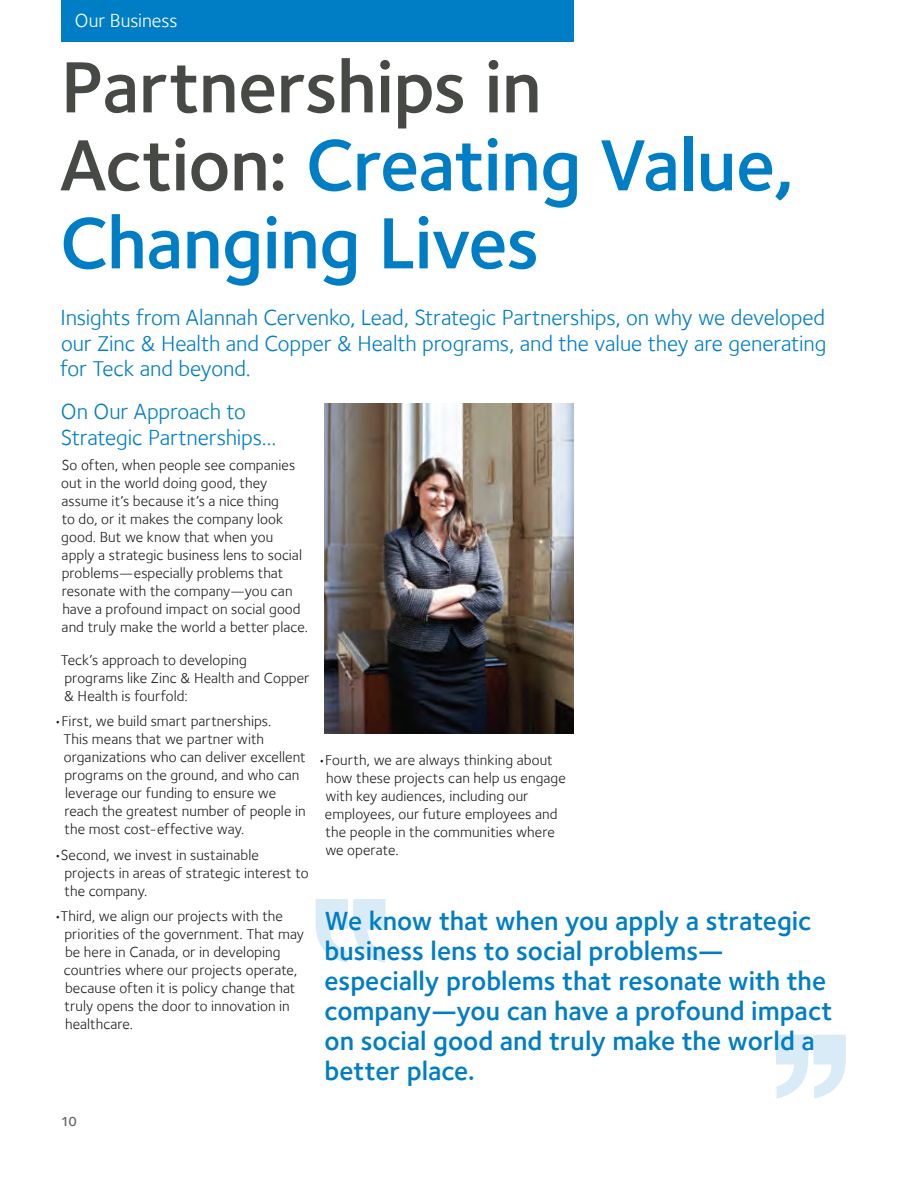
<style>
.page{position:relative;width:918px;height:1188px;background:#fff}
.page>*{position:absolute;margin:0;border:0;box-sizing:border-box;transform-origin:0 0}
.t1{font:600 75px/78px "Foundry Sterling";letter-spacing:-.01em;color:#007ec5}
.t2{font:600 27px/30px "Foundry Sterling";color:#007ec5}
.t3{font:22.5px/25.5px "Foundry Sterling";letter-spacing:-.005em;color:#007ec5;text-align:justify}
.t4{font:19.5px "Foundry Sterling";letter-spacing:-.005em;color:#fff}
.t5{font:15px/18px "Foundry Sterling";letter-spacing:.005em;color:#231f20}
.t6{font:600 13.5px "Foundry Sterling";color:#6c6d70}
.s1{color:#464944}
</style>
<div class="page">
<img style="left:325px;top:403px;width:248px;height:331px">
<svg style="left:316px;top:899px;width:70px;height:64px"></svg>
<svg style="left:776px;top:1035px;width:70px;height:63px"></svg>
<div style="left:61px;top:0;width:512px;height:42px;background:#007ec5"></div>
<h3 class="t4" style="left:75px;top:9px;width:104px">Our Business</h3>
<h1 class="t1" style="left:59px;top:47px;width:736px"><span class="s1">Partnerships in<br>Action:</span> Creating Value,<br>Changing Lives</h1>
<h3 class="t3" style="left:60px;top:305px;width:768px">Insights from Alannah Cervenko, Lead, Strategic Partnerships, on why we developed our Zinc &amp; Health and Copper &amp; Health programs, and the value they are generating for Teck and beyond.</h3>
<h3 class="t3" style="left:61px;top:399px;width:217px">On Our Approach to<br>Strategic Partnerships…</h3>
<p class="t5" style="left:61px;top:455px;width:248px">So often, when people see companies out in the world doing good, they assume it’s because it’s a nice thing<br>to do, or it makes the company look good. But we know that when you apply a strategic business lens to social problems—especially problems that resonate with the company—you can have a profound impact on social good and truly make the world a better place.</p>
<p class="t5" style="left:61px;top:650px;width:250px">Teck’s approach to developing programs like Zinc &amp; Health and Copper &amp; Health is fourfold:</p>
<p class="t5" style="left:63px;top:712px;width:244px;text-indent:-10px">•First, we build smart partnerships.<br>This means that we partner with organizations who can deliver excellent programs on the ground, and who can leverage our funding to ensure we reach the greatest number of people in the most cost-effective way.</p>
<p class="t5" style="left:64px;top:845px;width:246px;text-indent:-11px">•Second, we invest in sustainable projects in areas of strategic interest to the company.</p>
<p class="t5" style="left:64px;top:907px;width:242px;text-indent:-10px">•Third, we align our projects with the priorities of the government. That may be here in Canada, or in developing countries where our projects operate, because often it is policy change that truly opens the door to innovation in healthcare.</p>
<p class="t5" style="left:325px;top:751px;width:242px;text-indent:-7px">•Fourth, we are always thinking about how these projects can help us engage with key audiences, including our employees, our future employees and the people in the communities where we operate.</p>
<h2 class="t2" style="left:325px;top:905px;width:510px">We know that when you apply a strategic business lens to social problems— especially problems that resonate with the company—you can have a profound impact on social good and truly make the world a better place.</h2>
<p class="t6" style="left:61px;top:1113px;width:18px">10</p>
</div>
